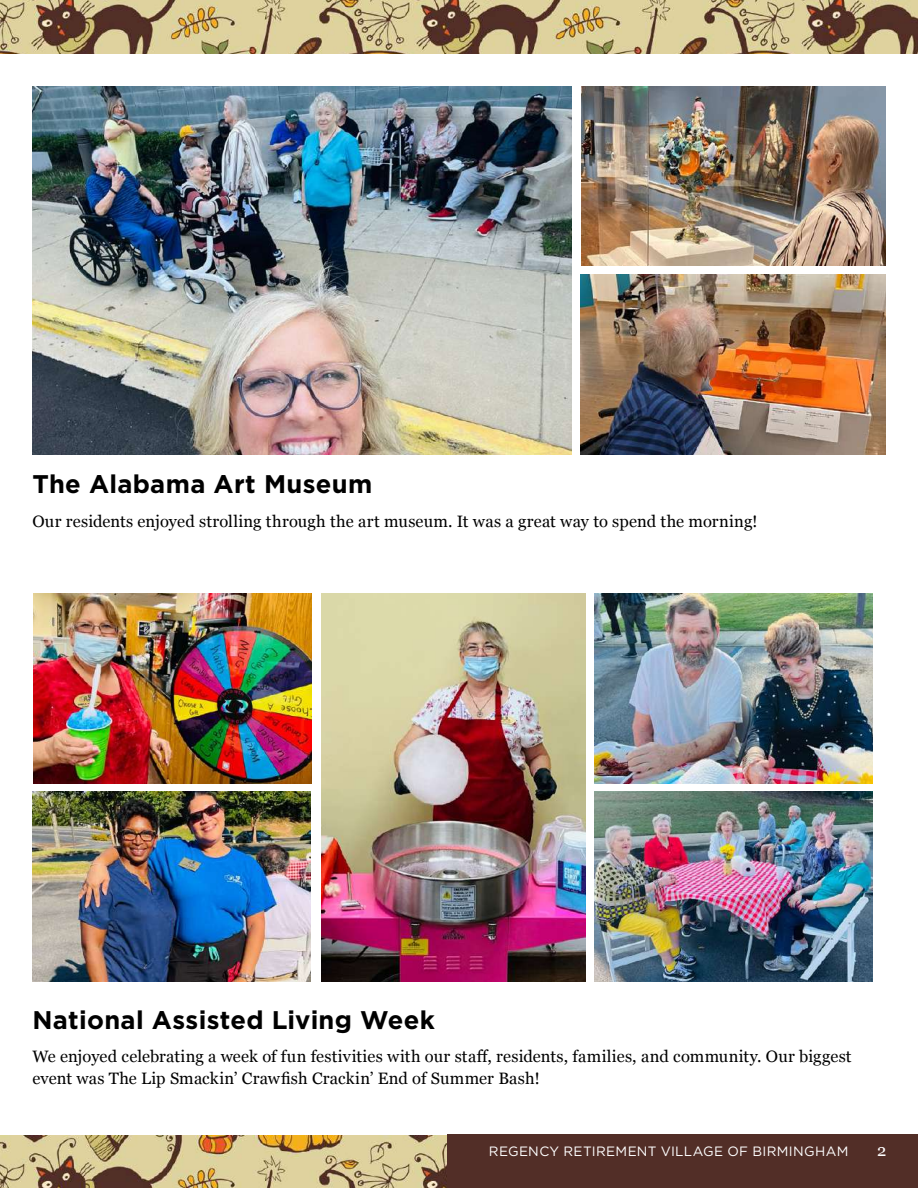
<style>
.page{position:relative;width:918px;height:1188px;background:#fff}
.page>*{position:absolute;margin:0;border:0;box-sizing:border-box;transform-origin:0 0}
.t1{font:700 25.5px "Gotham";letter-spacing:.01em;color:#000}
.t2{font:16.5px/21.3px "Georgia";letter-spacing:.01em;color:#000}
.t3{font:16.5px "Georgia";color:#fff}
.t4{font:13.5px "Gotham";letter-spacing:.025em;color:#fff}
</style>
<div class="page">
<img style="left:0;top:1135px;width:447px;height:53px">
<div style="left:447px;top:1135px;width:471px;height:53px;background:#522e27"></div>
<img style="left:0;top:0;width:918px;height:54px">
<img style="left:32px;top:86px;width:540px;height:368px">
<img style="left:581px;top:86px;width:305px;height:180px">
<img style="left:581px;top:274px;width:305px;height:180px">
<img style="left:321px;top:594px;width:264px;height:387px">
<img style="left:595px;top:594px;width:278px;height:189px">
<img style="left:33px;top:594px;width:278px;height:189px">
<img style="left:594px;top:792px;width:278px;height:189px">
<img style="left:32px;top:792px;width:278px;height:189px">
<h1 class="t1" style="left:32px;top:467px;width:341px">The Alabama Art Museum</h1>
<p class="t2" style="left:32px;top:510px;width:727px">Our residents enjoyed strolling through the art museum. It was a great way to spend the morning!</p>
<h1 class="t1" style="left:32px;top:1003px;width:404px">National Assisted Living Week</h1>
<p class="t2" style="left:32px;top:1045px;width:821px">We enjoyed celebrating a week of fun festivities with our staff, residents, families, and community. Our biggest event was The Lip Smackin’ Crawfish Crackin’ End of Summer Bash!</p>
<p class="t4" style="left:489px;top:1142px;width:361px">REGENCY RETIREMENT VILLAGE OF BIRMINGHAM</p>
<p class="t3" style="left:877px;top:1138px;width:11px">2</p>
</div>
